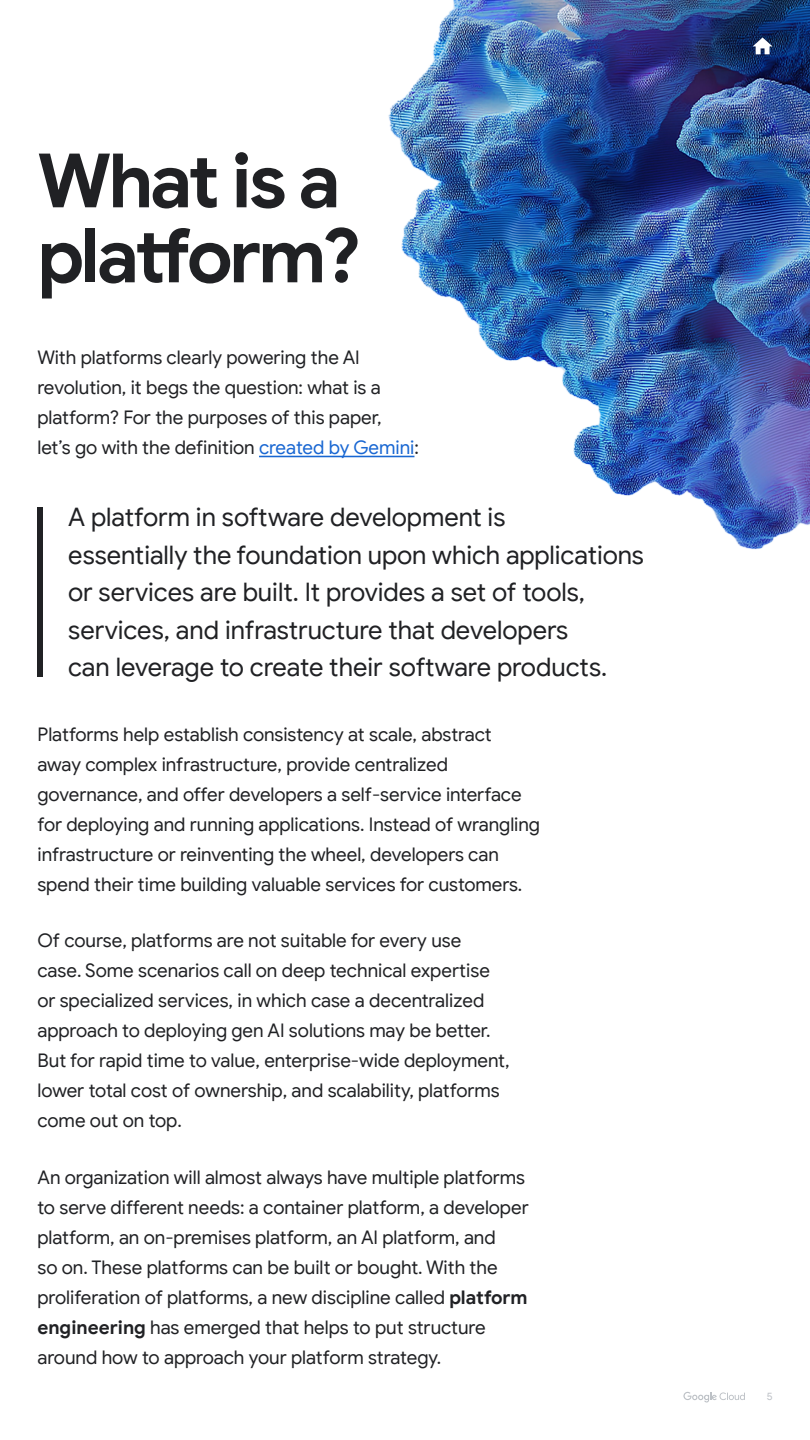
<style>
.page{position:relative;width:810px;height:1440px;background:#fff}
.page>*{position:absolute;margin:0;border:0;box-sizing:border-box;transform-origin:0 0}
.t1{font:700 75px/75px "Google Sans";letter-spacing:-.045em;color:#202124}
.t2{font:25.5px/37.5px "Google Sans";letter-spacing:-.005em;color:#202124}
.t3{font:18.75px/30px "Google Sans";letter-spacing:-.005em;color:#202124}
.t4{font:10.5px "Google Sans";color:#bdc1c6}
.s1{color:#1967d2}
.s2{font-weight:700}
</style>
<div class="page">
<svg style="left:683px;top:1392px;width:62px;height:11px"></svg>
<img style="left:259px;top:0;width:551px;height:550px">
<hr style="left:259px;top:456px;width:155px;height:1px;background:#1967d2">
<div style="left:38px;top:508px;width:5px;height:169px;background:#202124"></div>
<svg style="left:753px;top:37px;width:20px;height:17px"></svg>
<h1 class="t1" style="left:38px;top:144px;width:326px">What is a platform?</h1>
<p class="t3" style="left:38px;top:343px;width:383px">With platforms clearly powering the AI revolution, it begs the question: what is a platform? For the purposes of this paper, let’s go with the definition <span class="s1">created by Gemini</span>:</p>
<h2 class="t2" style="left:68px;top:498px;width:577px">A platform in software development is<br>essentially the foundation upon which applications or services are built. It provides a set of tools, services, and infrastructure that developers<br>can leverage to create their software products.</h2>
<p class="t3" style="left:38px;top:720px;width:504px">Platforms help establish consistency at scale, abstract<br>away complex infrastructure, provide centralized governance, and offer developers a self-service interface for deploying and running applications. Instead of wrangling infrastructure or reinventing the wheel, developers can spend their time building valuable services for customers.</p>
<p class="t3" style="left:38px;top:926px;width:474px">Of course, platforms are not suitable for every use case. Some scenarios call on deep technical expertise or specialized services, in which case a decentralized approach to deploying gen AI solutions may be better.<br>But for rapid time to value, enterprise-wide deployment, lower total cost of ownership, and scalability, platforms come out on top.</p>
<p class="t3" style="left:38px;top:1162px;width:493px">An organization will almost always have multiple platforms to serve different needs: a container platform, a developer platform, an on-premises platform, an AI platform, and<br>so on. These platforms can be built or bought. With the proliferation of platforms, a new discipline called <span class="s2">platform engineering</span> has emerged that helps to put structure around how to approach your platform strategy.</p>
<p class="t4" style="left:767px;top:1390px;width:7px">5</p>
</div>
